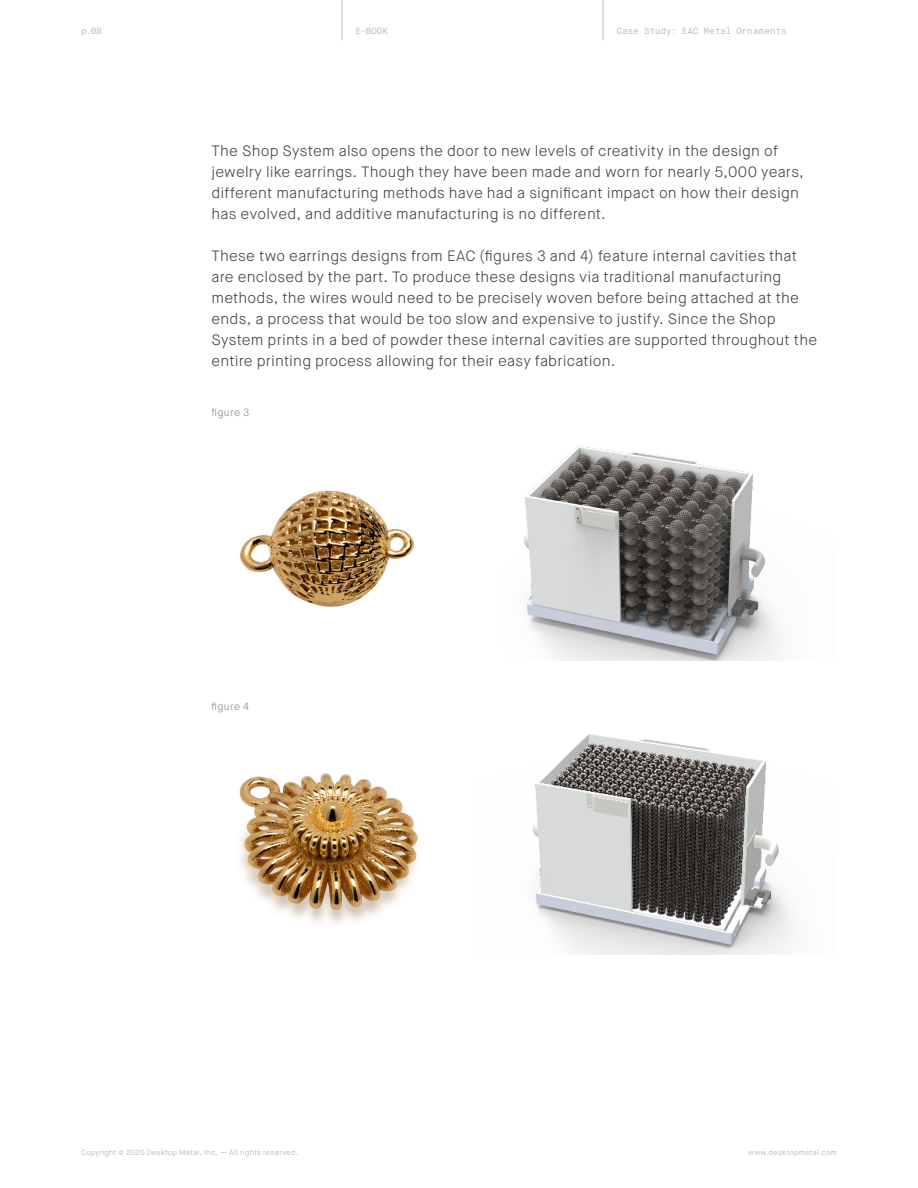
<style>
.page{position:relative;width:918px;height:1188px;background:#fff}
.page>*{position:absolute;margin:0;border:0;box-sizing:border-box;transform-origin:0 0}
.Body_Text{font:300 15px/21px "Maison Neue";letter-spacing:.01em;color:#494949}
.Body_Text-2{font:300 10.5px "Maison Neue";letter-spacing:.025em;color:#899199}
.t1{font:9px "Maison Neue Mono";letter-spacing:-.035em;color:#bababa}
.t2{font:300 7.5px "Maison Neue";letter-spacing:.035em;color:#a9b0b8}
</style>
<div class="page">
<hr style="left:342px;top:8px;width:1px;height:32px;background:#bababa">
<hr style="left:603px;top:8px;width:1px;height:32px;background:#bababa">
<img style="left:239px;top:490px;width:175px;height:117px">
<img style="left:239px;top:773px;width:179px;height:151px">
<img style="left:524px;top:446px;width:255px;height:214px">
<img style="left:532px;top:734px;width:261px;height:220px">
<p class="t1" style="left:81px;top:26px;width:23px">p.08</p>
<p class="t1" style="left:356px;top:26px;width:34px">E-BOOK</p>
<p class="t1" style="left:616px;top:26px;width:172px">Case Study: EAC Metal Ornaments</p>
<p class="Body_Text" style="left:212px;top:140px;width:594px">The Shop System also opens the door to new levels of creativity in the design of jewelry like earrings. Though they have been made and worn for nearly 5,000 years, different manufacturing methods have had a significant impact on how their design has evolved, and additive manufacturing is no different.</p>
<p class="Body_Text" style="left:212px;top:245px;width:607px">These two earrings designs from EAC (figures 3 and 4) feature internal cavities that are enclosed by the part. To produce these designs via traditional manufacturing methods, the wires would need to be precisely woven before being attached at the ends, a process that would be too slow and expensive to justify. Since the Shop System prints in a bed of powder these internal cavities are supported throughout the entire printing process allowing for their easy fabrication.</p>
<p class="Body_Text-2" style="left:212px;top:406px;width:39px">figure 3</p>
<p class="Body_Text-2" style="left:212px;top:700px;width:39px">figure 4</p>
<p class="t2" style="left:81px;top:1148px;width:219px">Copyright © 2020 Desktop Metal, Inc. — All rights reserved.</p>
<p class="t2" style="left:748px;top:1148px;width:90px">www.desktopmetal.com</p>
</div>
